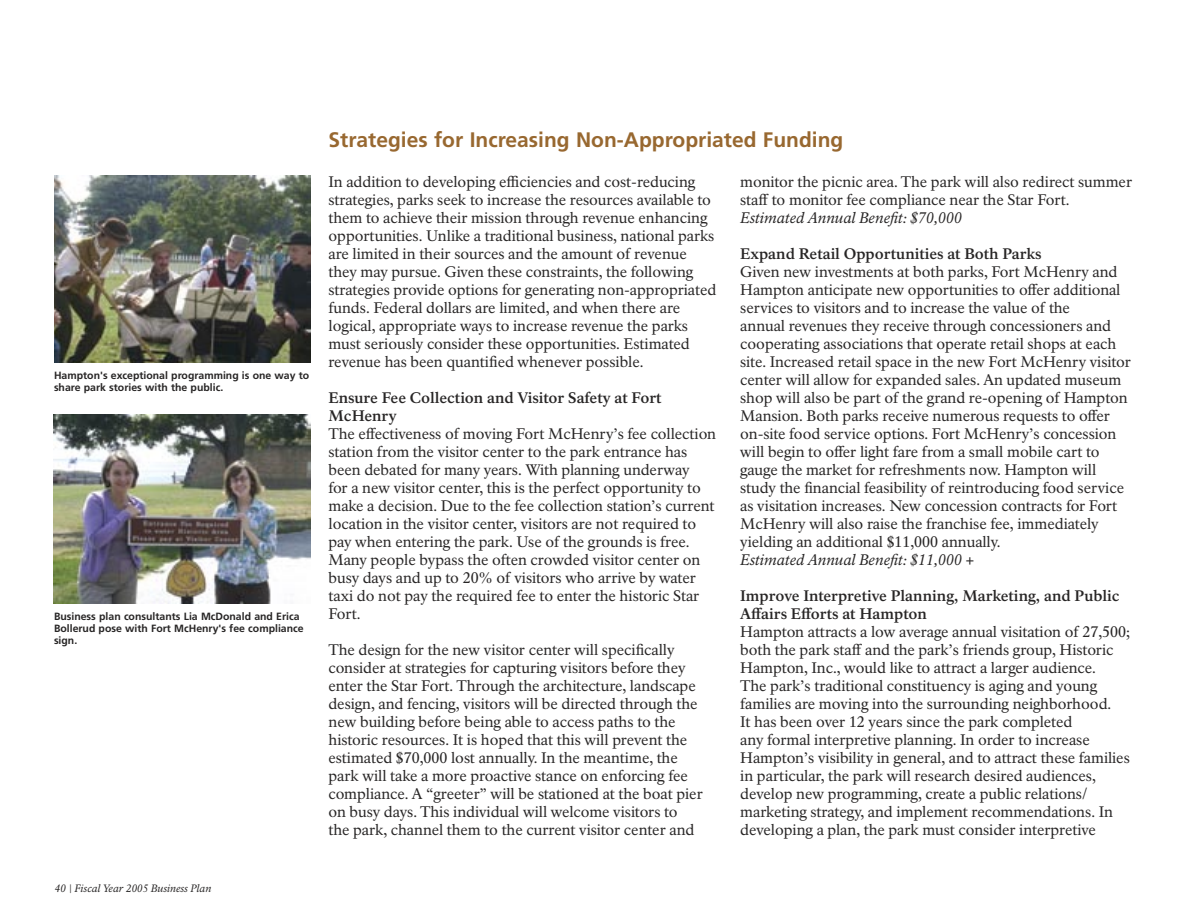
<style>
.page{position:relative;width:1188px;height:918px;background:#fff}
.page>*{position:absolute;margin:0;border:0;box-sizing:border-box;transform-origin:0 0}
.t1{font:700 21px "Frutiger LT Std";color:#986830}
.t2{font:15px/18px "NPS Rawlinson OT";letter-spacing:-.005em;color:#272525}
.t3{font:700 15px/18px "NPS Rawlinson OT";color:#272525}
.t4{font:italic 15px "NPS Rawlinson OT";color:#272525}
.t5{font:700 10.5px/12px "Frutiger LT Std";color:#272525}
.t6{font:italic 10.5px "NPS Rawlinson OT";color:#272525}
</style>
<div class="page">
<img style="left:54px;top:176px;width:256px;height:187px">
<img style="left:54px;top:414px;width:256px;height:190px">
<p class="t5" style="left:54px;top:369px;width:257px">Hampton's exceptional programming is one way to share park stories with the public.</p>
<p class="t5" style="left:54px;top:610px;width:251px">Business plan consultants Lia McDonald and Erica<br>Bollerud pose with Fort McHenry's fee compliance sign.</p>
<p class="t6" style="left:55px;top:882px;width:158px">40 | Fiscal Year 2005 Business Plan</p>
<h1 class="t1" style="left:328px;top:128px;width:516px">Strategies for Increasing Non-Appropriated Funding</h1>
<p class="t2" style="left:328px;top:173px;width:389px">In addition to developing efficiencies and cost-reducing strategies, parks seek to increase the resources available to them to achieve their mission through revenue enhancing opportunities. Unlike a traditional business, national parks are limited in their sources and the amount of revenue they may pursue. Given these constraints, the following strategies provide options for generating non-appropriated funds. Federal dollars are limited, and when there are logical, appropriate ways to increase revenue the parks must seriously consider these opportunities. Estimated revenue has been quantified whenever possible.</p>
<p class="t3" style="left:328px;top:389px;width:335px">Ensure Fee Collection and Visitor Safety at Fort<br>McHenry</p>
<p class="t2" style="left:328px;top:425px;width:389px">The effectiveness of moving Fort McHenry’s fee collection station from the visitor center to the park entrance has been debated for many years. With planning underway<br>for a new visitor center, this is the perfect opportunity to make a decision. Due to the fee collection station’s current location in the visitor center, visitors are not required to pay when entering the park. Use of the grounds is free.<br>Many people bypass the often crowded visitor center on busy days and up to 20% of visitors who arrive by water taxi do not pay the required fee to enter the historic Star Fort.</p>
<p class="t2" style="left:328px;top:641px;width:376px">The design for the new visitor center will specifically consider at strategies for capturing visitors before they enter the Star Fort. Through the architecture, landscape design, and fencing, visitors will be directed through the new building before being able to access paths to the historic resources. It is hoped that this will prevent the estimated $70,000 lost annually. In the meantime, the park will take a more proactive stance on enforcing fee compliance. A “greeter” will be stationed at the boat pier on busy days. This individual will welcome visitors to<br>the park, channel them to the current visitor center and</p>
<p class="t2" style="left:740px;top:173px;width:393px">monitor the picnic area. The park will also redirect summer staff to monitor fee compliance near the Star Fort.</p>
<p class="t4" style="left:740px;top:209px;width:223px">Estimated Annual Benefit: $70,000</p>
<p class="t3" style="left:740px;top:245px;width:303px">Expand Retail Opportunities at Both Parks</p>
<p class="t2" style="left:740px;top:263px;width:392px">Given new investments at both parks, Fort McHenry and Hampton anticipate new opportunities to offer additional services to visitors and to increase the value of the<br>annual revenues they receive through concessioners and cooperating associations that operate retail shops at each site. Increased retail space in the new Fort McHenry visitor center will allow for expanded sales. An updated museum shop will also be part of the grand re-opening of Hampton Mansion. Both parks receive numerous requests to offer on-site food service options. Fort McHenry’s concession will begin to offer light fare from a small mobile cart to gauge the market for refreshments now. Hampton will study the financial feasibility of reintroducing food service as visitation increases. New concession contracts for Fort McHenry will also raise the franchise fee, immediately yielding an additional $11,000 annually.</p>
<p class="t4" style="left:740px;top:551px;width:236px">Estimated Annual Benefit: $11,000 +</p>
<p class="t3" style="left:740px;top:587px;width:381px">Improve Interpretive Planning, Marketing, and Public<br>Affairs Efforts at Hampton</p>
<p class="t2" style="left:740px;top:623px;width:391px">Hampton attracts a low average annual visitation of 27,500; both the park staff and the park’s friends group, Historic Hampton, Inc., would like to attract a larger audience.<br>The park’s traditional constituency is aging and young families are moving into the surrounding neighborhood.<br>It has been over 12 years since the park completed<br>any formal interpretive planning. In order to increase Hampton’s visibility in general, and to attract these families in particular, the park will research desired audiences, develop new programming, create a public relations/ marketing strategy, and implement recommendations. In developing a plan, the park must consider interpretive</p>
</div>
